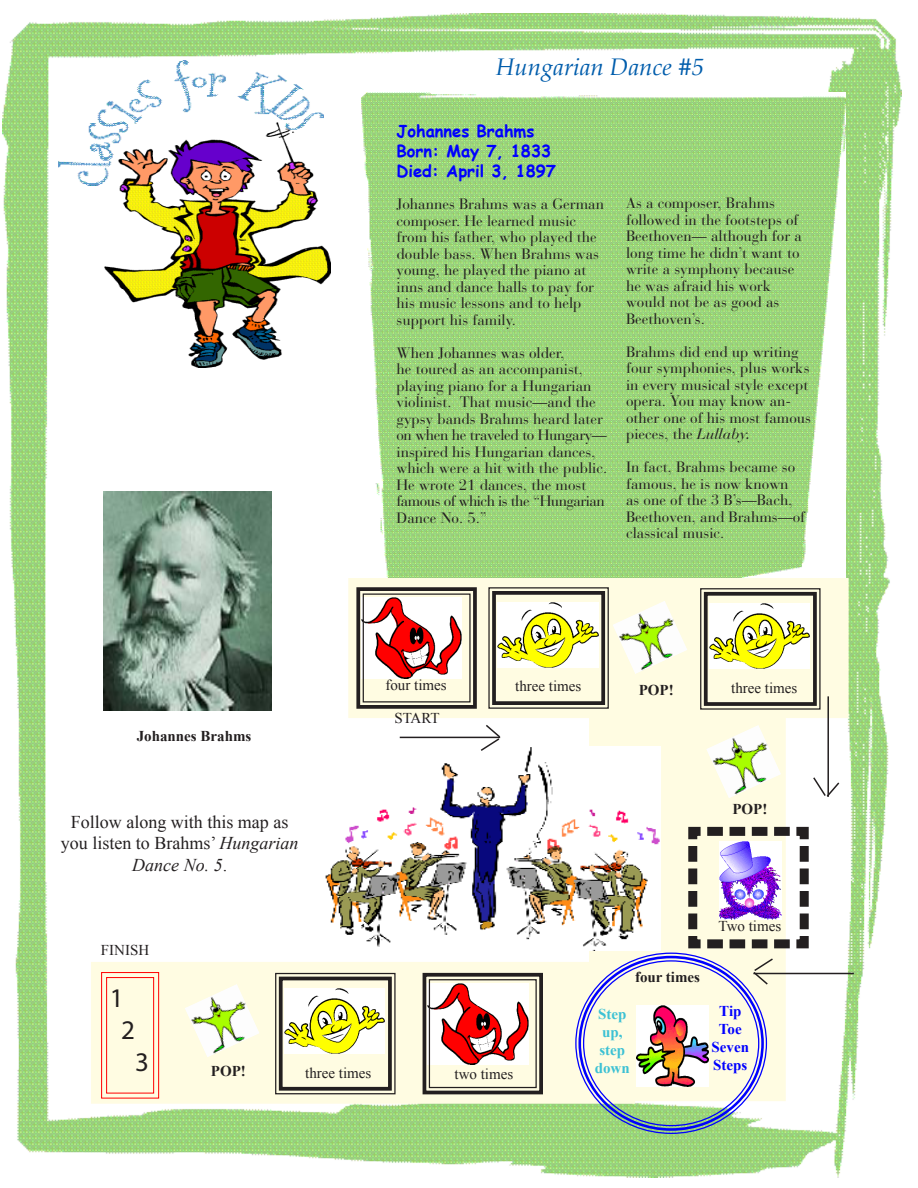
<style>
.page{position:relative;width:918px;height:1188px;background:#fff}
.page>*{position:absolute;margin:0;border:0;box-sizing:border-box;transform-origin:0 0}
.t1{font:27px "Myriad Pro";color:#231f20}
.t2{font:italic 24px "Book Antiqua";color:#015dac}
.t3{font:18px/21.6px "Times New Roman";color:#231f20;text-align:center}
.t4{font:700 16.5px "Comic Sans MS";color:#00f}
.t5{font:15px/16.5px "Bauer Bodoni";color:#231f20}
.t6{font:15px "Times New Roman";color:#231f20}
.t7{font:700 15px "Times New Roman";color:#231f20}
.t8{font:700 15px "Times New Roman";color:#00f}
.t9{font:700 15px "Times New Roman";color:#3cc1d4}
.s1{font-style:italic}
</style>
<div class="page">
<img style="left:3px;top:14px;width:898px;height:1164px">
<img style="left:105px;top:122px;width:226px;height:246px">
<img style="left:58px;top:61px;width:266px;height:125px">
<img style="left:361px;top:92px;width:484px;height:486px">
<div style="left:92px;top:963px;width:542px;height:140px;background:#fffce2"></div>
<div style="left:91px;top:962px;width:544px;height:142px;border:2px solid #fffce2"></div>
<div style="left:590px;top:681px;width:195px;height:419px;background:#fffce2"></div>
<div style="left:349px;top:579px;width:499px;height:138px;background:#fffce2"></div>
<div style="left:348px;top:578px;width:501px;height:140px;border:2px solid #fffce2"></div>
<svg style="left:488px;top:587px;width:121px;height:122px"></svg>
<div style="left:492px;top:591px;width:113px;height:114px;border:4px solid #231f20"></div>
<img style="left:613px;top:601px;width:74px;height:73px">
<svg style="left:700px;top:588px;width:121px;height:122px"></svg>
<div style="left:704px;top:592px;width:113px;height:114px;border:4px solid #231f20"></div>
<svg style="left:275px;top:972px;width:121px;height:123px"></svg>
<div style="left:279px;top:977px;width:113px;height:114px;border:4px solid #231f20"></div>
<svg style="left:422px;top:972px;width:121px;height:123px"></svg>
<div style="left:429px;top:979px;width:108px;height:109px;border:1px solid #231f20"></div>
<svg style="left:356px;top:587px;width:121px;height:122px"></svg>
<div style="left:363px;top:593px;width:108px;height:110px;border:1px solid #231f20"></div>
<img style="left:323px;top:747px;width:338px;height:203px">
<img style="left:706px;top:725px;width:75px;height:73px">
<img style="left:185px;top:984px;width:74px;height:73px">
<svg style="left:101px;top:972px;width:59px;height:127px"></svg>
<div style="left:106px;top:977px;width:48px;height:117px;border:1px solid #f00"></div>
<hr style="left:400px;top:737px;width:100px;height:1px;background:#231f20">
<svg style="left:479px;top:723px;width:23px;height:29px"></svg>
<hr style="left:827px;top:696px;width:2px;height:101px;background:#231f20">
<svg style="left:812px;top:776px;width:29px;height:22px"></svg>
<hr style="left:753px;top:973px;width:101px;height:1px;background:#231f20">
<svg style="left:577px;top:822px;width:236px;height:310px"></svg>
<img style="left:104px;top:492px;width:168px;height:218px">
<p class="t2" style="left:496px;top:53px;width:210px">Hungarian Dance #5</p>
<p class="t4" style="left:397px;top:119px;width:139px">Johannes Brahms</p>
<p class="t4" style="left:397px;top:139px;width:156px">Born: May 7, 1833</p>
<p class="t4" style="left:397px;top:159px;width:161px">Died: April 3, 1897</p>
<p class="t5" style="left:397px;top:196px;width:209px">Johannes Brahms was a German composer. He learned music from his father, who played the double bass. When Brahms was young, he played the piano at inns and dance halls to pay for his music lessons and to help support his family.</p>
<p class="t5" style="left:397px;top:345px;width:212px">When Johannes was older,<br>he toured as an accompanist, playing piano for a Hungarian violinist. That music—and the gypsy bands Brahms heard later on when he traveled to Hungary— inspired his Hungarian dances, which were a hit with the public.<br>He wrote 21 dances, the most famous of which is the “Hungarian<br>Dance No. 5.”</p>
<p class="t5" style="left:626px;top:195px;width:177px">As a composer, Brahms followed in the footsteps of<br>Beethoven— although for a long time he didn’t want to write a symphony because he was afraid his work would not be as good as<br>Beethoven’s.</p>
<p class="t5" style="left:626px;top:343px;width:187px">Brahms did end up writing four symphonies, plus works in every musical style except opera. You may know an&shy;other one of his most famous pieces, the <span class="s1">Lullaby.</span></p>
<p class="t5" style="left:626px;top:459px;width:181px">In fact, Brahms became so famous, he is now known as one of the 3 B’s—Bach,<br>Beethoven, and Brahms—of classical music.</p>
<p class="t7" style="left:137px;top:728px;width:116px">Johannes Brahms</p>
<p class="t6" style="left:385px;top:676px;width:63px">four times</p>
<p class="t6" style="left:515px;top:678px;width:68px">three times</p>
<p class="t6" style="left:394px;top:709px;width:47px">START</p>
<p class="t7" style="left:639px;top:682px;width:36px">POP!</p>
<p class="t6" style="left:731px;top:679px;width:68px">three times</p>
<p class="t3" style="left:61px;top:811px;width:239px">Follow along with this map as you listen to Brahms’ <span class="s1">Hungarian<br>Dance No. 5</span>.</p>
<p class="t6" style="left:101px;top:941px;width:50px">FINISH</p>
<p class="t1" style="left:110px;top:981px;width:15px">1</p>
<p class="t1" style="left:121px;top:1013px;width:15px">2</p>
<p class="t1" style="left:135px;top:1046px;width:15px">3</p>
<p class="t7" style="left:211px;top:1062px;width:36px">POP!</p>
<p class="t6" style="left:305px;top:1064px;width:68px">three times</p>
<p class="t6" style="left:455px;top:1065px;width:60px">two times</p>
<p class="t7" style="left:732px;top:801px;width:36px">POP!</p>
<p class="t6" style="left:719px;top:917px;width:64px">Two times</p>
<p class="t7" style="left:635px;top:968px;width:67px">four times</p>
<p class="t9" style="left:598px;top:1006px;width:30px">Step</p>
<p class="t9" style="left:602px;top:1024px;width:22px">up,</p>
<p class="t9" style="left:599px;top:1042px;width:27px">step</p>
<p class="t9" style="left:595px;top:1060px;width:37px">down</p>
<p class="t8" style="left:719px;top:1002px;width:24px">Tip</p>
<p class="t8" style="left:719px;top:1020px;width:24px">Toe</p>
<p class="t8" style="left:712px;top:1038px;width:39px">Seven</p>
<p class="t8" style="left:713px;top:1056px;width:36px">Steps</p>
</div>
